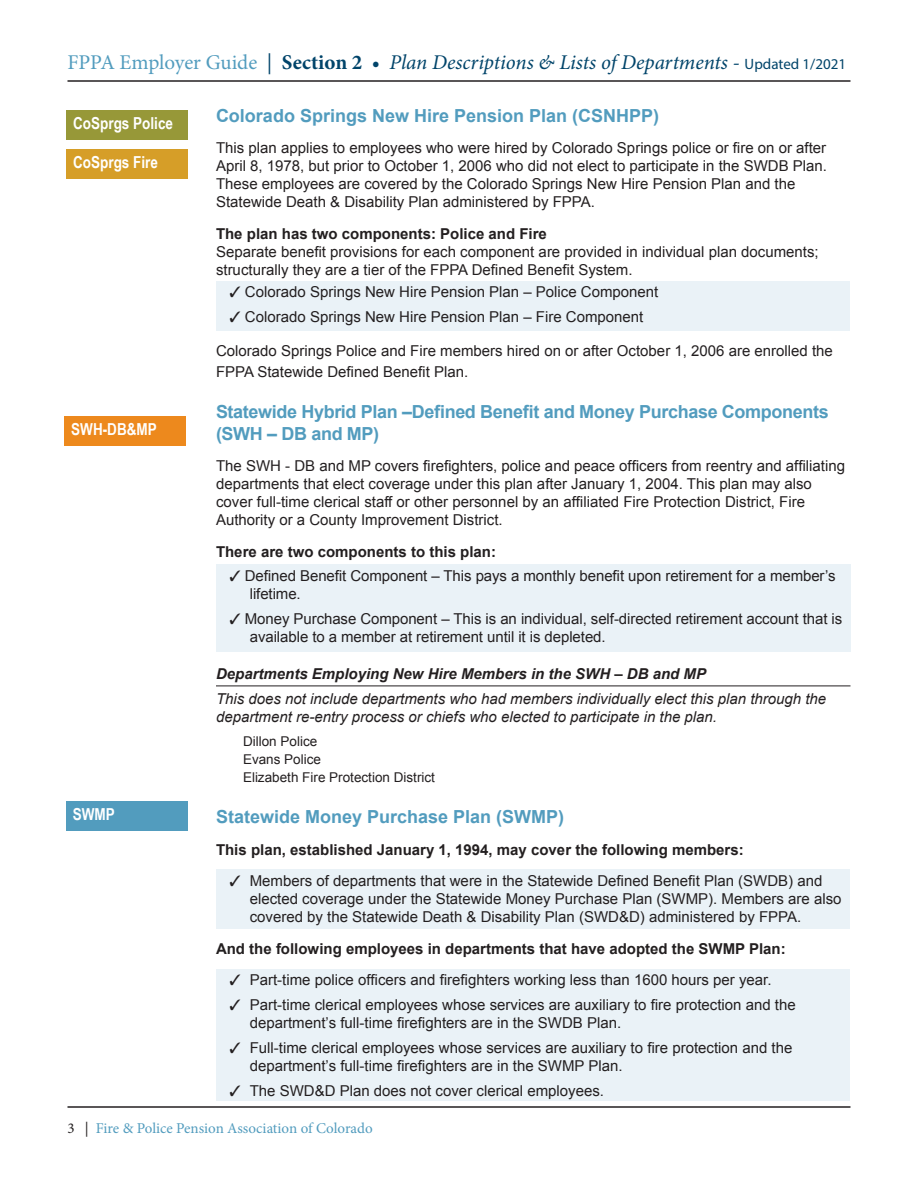
<style>
.page{position:relative;width:918px;height:1188px;background:#fff}
.page>*{position:absolute;margin:0;border:0;box-sizing:border-box;transform-origin:0 0}
.t1{font:italic 21px "Minion Pro";letter-spacing:-.005em;color:#00446a}
.subheads{font:700 18px "Arial";color:#529cbe}
.subheads-2{font:700 18px/21.6px "Arial";letter-spacing:-.02em;color:#529cbe}
.section_intro{font:700 16.5px "Arial Narrow";color:#fff}
.body_copy{font:15px/18px "Arial";color:#231f20}
.numbered{font:15px/18px "Arial";letter-spacing:-.005em;color:#231f20}
.body_copy-2{font:700 15px "Arial";color:#231f20}
.body_copy-3{font:italic 15px/18px "Arial";color:#231f20}
.underline{font:italic 700 15px "Arial";color:#231f20}
.t2{font:15px "Minion Pro";color:#529cbe}
.numbered-2{font:13.5px/18px "Arial";color:#231f20}
.s1{font-style:normal;color:#529cbe}
.s2{font-style:normal}
.s3{font-weight:700;font-style:normal}
.s4{font-family:"Myriad Pro";font-style:normal;font-size:15px}
.s5{color:#231f20}
</style>
<div class="page">
<hr style="left:68px;top:1106px;width:782px;height:2px;background:#231f20">
<hr style="left:68px;top:80px;width:782px;height:2px;background:#231f20">
<div style="left:216px;top:281px;width:634px;height:49px;background:#eaf2f7"></div>
<div style="left:216px;top:564px;width:634px;height:88px;background:#eaf2f7"></div>
<div style="left:216px;top:969px;width:634px;height:131px;background:#eaf2f7"></div>
<div style="left:216px;top:870px;width:634px;height:59px;background:#eaf2f7"></div>
<hr style="left:216px;top:686px;width:634px;height:1px;background:#231f20">
<div style="left:66px;top:110px;width:122px;height:29px;background:#979838"></div>
<div style="left:66px;top:149px;width:122px;height:29px;background:#d69e28"></div>
<div style="left:66px;top:801px;width:122px;height:30px;background:#529cbe"></div>
<div style="left:64px;top:416px;width:122px;height:29px;background:#ed891d"></div>
<h1 class="t1" style="left:68px;top:47px;width:780px"><span class="s1">FPPA Employer Guide</span> <span class="s2">|</span> <span class="s3">Section 2</span> <span class="s2">•</span> Plan Descriptions &amp; Lists of Departments - <span class="s4">Updated 1/2021</span></h1>
<p class="section_intro" style="left:73px;top:111px;width:102px">CoSprgs Police</p>
<p class="section_intro" style="left:73px;top:149px;width:86px">CoSprgs Fire</p>
<p class="section_intro" style="left:71px;top:416px;width:87px">SWH-DB&amp;MP</p>
<p class="section_intro" style="left:73px;top:802px;width:44px">SWMP</p>
<p class="subheads" style="left:216px;top:104px;width:445px">Colorado Springs New Hire Pension Plan (CSNHPP)</p>
<p class="body_copy" style="left:216px;top:139px;width:613px">This plan applies to employees who were hired by Colorado Springs police or fire on or after April 8, 1978, but prior to October 1, 2006 who did not elect to participate in the SWDB Plan.<br>These employees are covered by the Colorado Springs New Hire Pension Plan and the Statewide Death &amp; Disability Plan administered by FPPA.</p>
<p class="body_copy-2" style="left:216px;top:224px;width:332px">The plan has two components: Police and Fire</p>
<p class="body_copy" style="left:216px;top:243px;width:604px">Separate benefit provisions for each component are provided in individual plan documents; structurally they are a tier of the FPPA Defined Benefit System.</p>
<p class="numbered" style="left:230px;top:283px;width:430px">✓ Colorado Springs New Hire Pension Plan – Police Component</p>
<p class="numbered" style="left:230px;top:308px;width:415px">✓ Colorado Springs New Hire Pension Plan – Fire Component</p>
<p class="body_copy" style="left:216px;top:340px;width:618px;line-height:21.6px">Colorado Springs Police and Fire members hired on or after October 1, 2006 are enrolled the<br>FPPA Statewide Defined Benefit Plan.</p>
<p class="subheads-2" style="left:216px;top:401px;width:614px">Statewide Hybrid Plan –Defined Benefit and Money Purchase Components (SWH – DB and MP)</p>
<p class="body_copy" style="left:216px;top:457px;width:631px">The SWH - DB and MP covers firefighters, police and peace officers from reentry and affiliating departments that elect coverage under this plan after January 1, 2004. This plan may also cover full-time clerical staff or other personnel by an affiliated Fire Protection District, Fire Authority or a County Improvement District.</p>
<p class="body_copy-2" style="left:216px;top:541px;width:282px">There are two components to this plan:</p>
<p class="numbered" style="left:250px;top:567px;width:587px;text-indent:-20px">✓ Defined Benefit Component – This pays a monthly benefit upon retirement for a member’s lifetime.</p>
<p class="numbered" style="left:250px;top:610px;width:594px;text-indent:-20px">✓ Money Purchase Component – This is an individual, self-directed retirement account that is available to a member at retirement until it is depleted.</p>
<p class="underline" style="left:216px;top:664px;width:492px">Departments Employing New Hire Members in the SWH – DB and MP</p>
<p class="body_copy-3" style="left:216px;top:689px;width:612px">This does not include departments who had members individually elect this plan through the department re-entry process or chiefs who elected to participate in the plan.</p>
<p class="numbered-2" style="left:243px;top:733px;width:76px">Dillon Police</p>
<p class="numbered-2" style="left:243px;top:751px;width:194px">Evans Police<br>Elizabeth Fire Protection District</p>
<p class="subheads" style="left:216px;top:805px;width:350px">Statewide Money Purchase Plan (SWMP)</p>
<p class="body_copy-2" style="left:216px;top:840px;width:529px">This plan, established January 1, 1994, may cover the following members:</p>
<p class="body_copy" style="left:250px;top:872px;width:593px;text-indent:-20px">✓ Members of departments that were in the Statewide Defined Benefit Plan (SWDB) and elected coverage under the Statewide Money Purchase Plan (SWMP). Members are also covered by the Statewide Death &amp; Disability Plan (SWD&amp;D) administered by FPPA.</p>
<p class="body_copy-2" style="left:216px;top:939px;width:571px">And the following employees in departments that have adopted the SWMP Plan:</p>
<p class="body_copy" style="left:230px;top:971px;width:544px">✓ Part-time police officers and firefighters working less than 1600 hours per year.</p>
<p class="body_copy" style="left:250px;top:996px;width:548px;text-indent:-20px">✓ Part-time clerical employees whose services are auxiliary to fire protection and the department’s full-time firefighters are in the SWDB Plan.</p>
<p class="body_copy" style="left:250px;top:1039px;width:544px;text-indent:-20px">✓ Full-time clerical employees whose services are auxiliary to fire protection and the department’s full-time firefighters are in the SWMP Plan.</p>
<p class="body_copy" style="left:230px;top:1082px;width:376px">✓ The SWD&amp;D Plan does not cover clerical employees.</p>
<p class="t2" style="left:68px;top:1118px;width:307px"><span class="s5">3 |</span> Fire &amp; Police Pension Association of Colorado</p>
</div>
